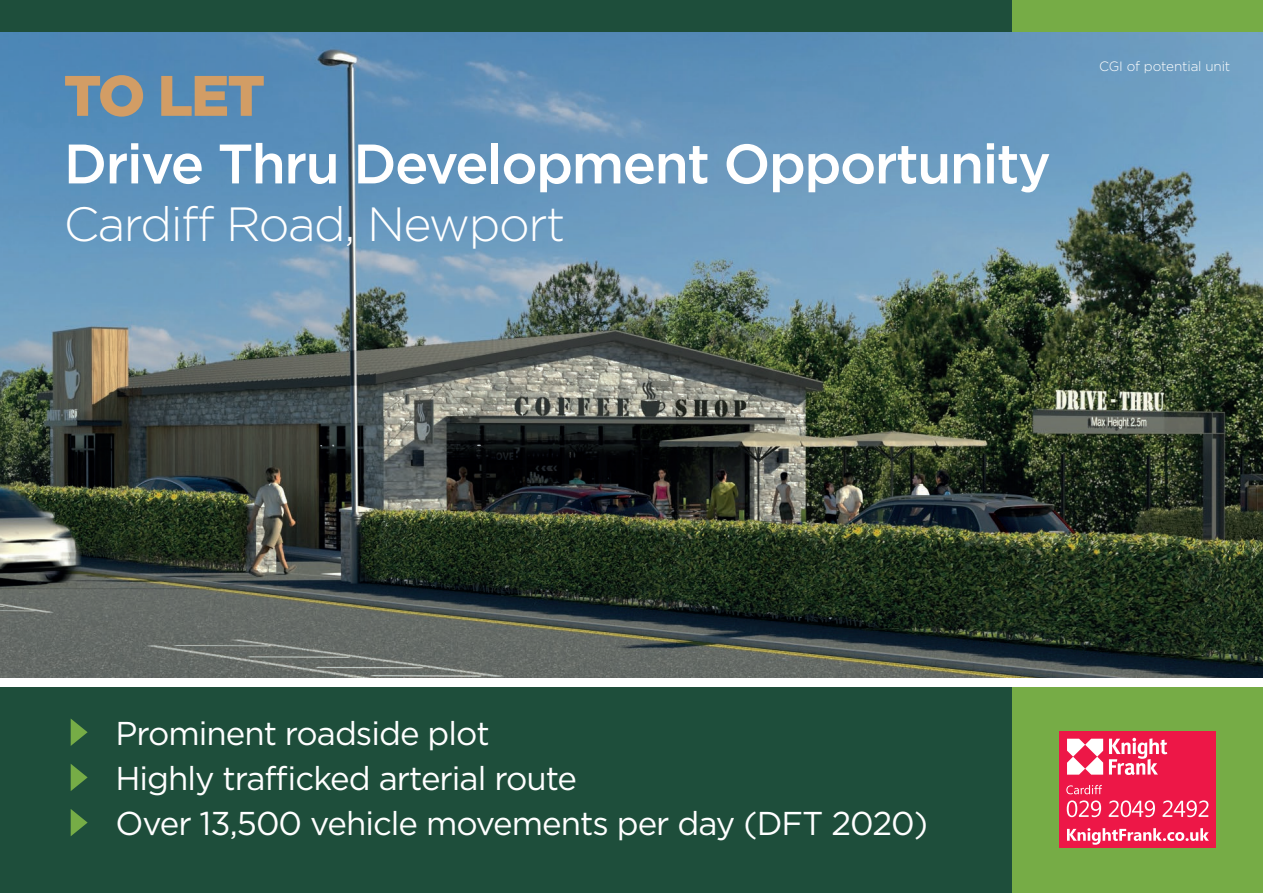
<style>
.page{position:relative;width:1263px;height:893px;background:#fff}
.page>*{position:absolute;margin:0;border:0;box-sizing:border-box;transform-origin:0 0}
.t1{font:900 57px "Gotham";color:#d29d65}
.t2{font:500 55.5px "Gotham";letter-spacing:-.03em;color:#fff}
.t3{font:300 48px "Gotham";letter-spacing:-.03em;color:#fff}
.t4{font:33px/45px "Gotham";letter-spacing:-.03em;color:#fff}
.t5{font:300 13.5px "Gotham";letter-spacing:-.01em;color:#fff}
</style>
<div class="page">
<img style="left:0;top:32px;width:1263px;height:645px">
<div style="left:0;top:687px;width:1263px;height:206px;background:#1e4e3b"></div>
<svg style="left:71px;top:764px;width:17px;height:27px"></svg>
<svg style="left:71px;top:719px;width:17px;height:27px"></svg>
<svg style="left:71px;top:809px;width:17px;height:27px"></svg>
<div style="left:1012px;top:687px;width:251px;height:206px;background:#76ac46"></div>
<div style="left:1059px;top:731px;width:156px;height:117px;background:#ed1747"></div>
<svg style="left:1067px;top:739px;width:36px;height:36px"></svg>
<svg style="left:1109px;top:738px;width:58px;height:37px"></svg>
<svg style="left:1067px;top:828px;width:142px;height:17px"></svg>
<svg style="left:1067px;top:800px;width:34px;height:17px"></svg>
<svg style="left:1109px;top:800px;width:46px;height:17px"></svg>
<svg style="left:1162px;top:800px;width:46px;height:17px"></svg>
<svg style="left:1066px;top:785px;width:36px;height:9px"></svg>
<div style="left:0;top:0;width:1263px;height:32px;background:#1e4e3b"></div>
<div style="left:1012px;top:0;width:251px;height:32px;background:#76ac46"></div>
<h1 class="t1" style="left:64px;top:56px;width:203px">TO LET</h1>
<h2 class="t2" style="left:64px;top:132px;width:989px">Drive Thru Development Opportunity</h2>
<h3 class="t3" style="left:64px;top:198px;width:503px">Cardiff Road, Newport</h3>
<p class="t5" style="left:1099px;top:59px;width:133px">CGI of potential unit</p>
<p class="t4" style="left:115px;top:710px;width:814px">Prominent roadside plot<br>Highly trafficked arterial route<br>Over 13,500 vehicle movements per day (DFT 2020)</p>
</div>
